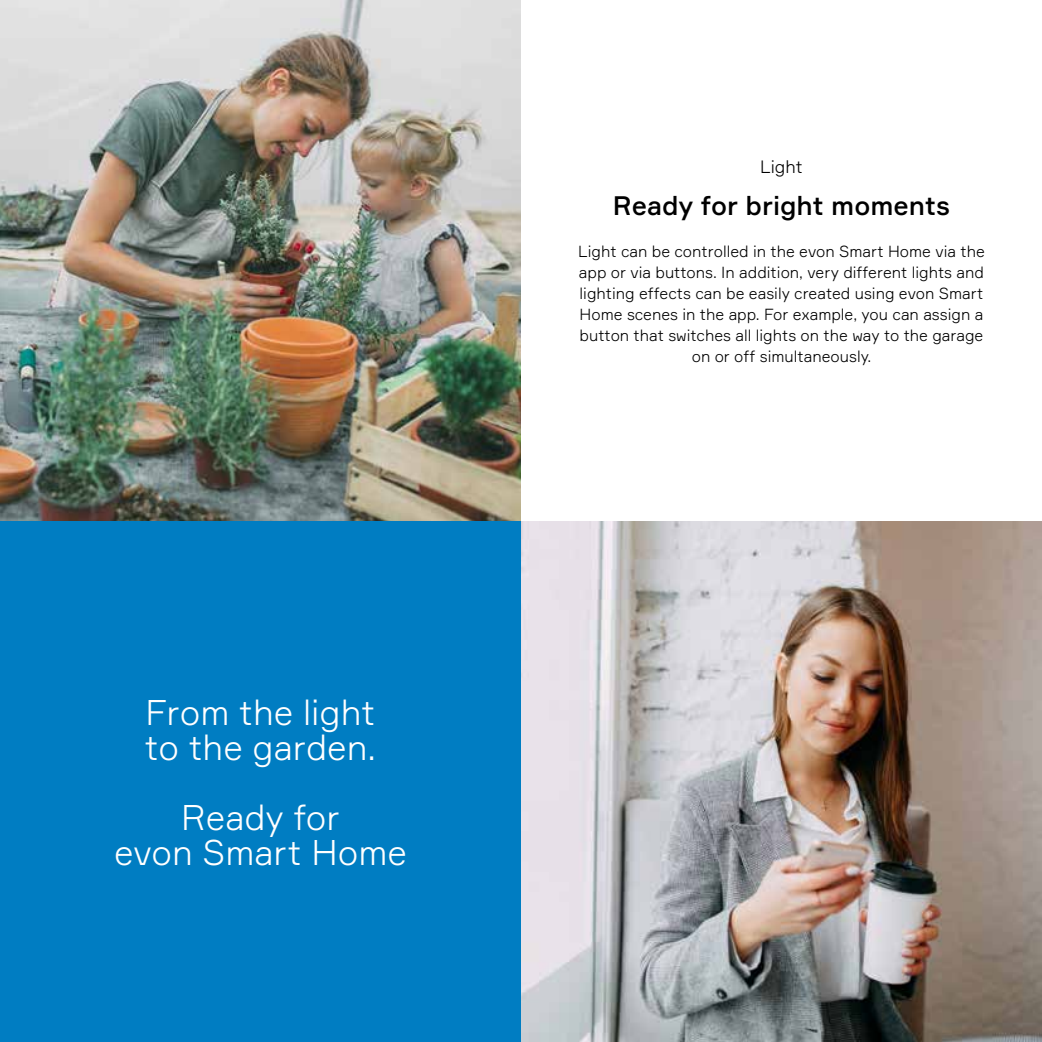
<style>
.page{position:relative;width:1042px;height:1042px;background:#fff}
.page>*{position:absolute;margin:0;border:0;box-sizing:border-box;transform-origin:0 0}
.t1{font:300 35px/35px "Formular";color:#fff}
.t2{font:500 26.25px "Formular";color:#000}
.t3{font:300 17.5px "Formular";color:#000}
.t4{font:300 15.75px/21px "Formular";color:#000;text-align:center}
</style>
<div class="page">
<img style="left:0;top:0;width:521px;height:521px">
<div style="left:0;top:521px;width:521px;height:521px;background:#007dc2"></div>
<img style="left:521px;top:521px;width:521px;height:521px">
<h1 class="t1" style="left:145px;top:694px;width:233px">From the light to the garden.</h1>
<h1 class="t1" style="left:114px;top:799px;width:294px;text-align:center">Ready for<br>evon Smart Home</h1>
<p class="t3" style="left:760px;top:156px;width:44px">Light</p>
<h2 class="t2" style="left:613px;top:189px;width:339px">Ready for bright moments</h2>
<p class="t4" style="left:578px;top:240px;width:408px">Light can be controlled in the evon Smart Home via the app or via buttons. In addition, very different lights and lighting effects can be easily created using evon Smart Home scenes in the app. For example, you can assign a button that switches all lights on the way to the garage on or off simultaneously.</p>
</div>
